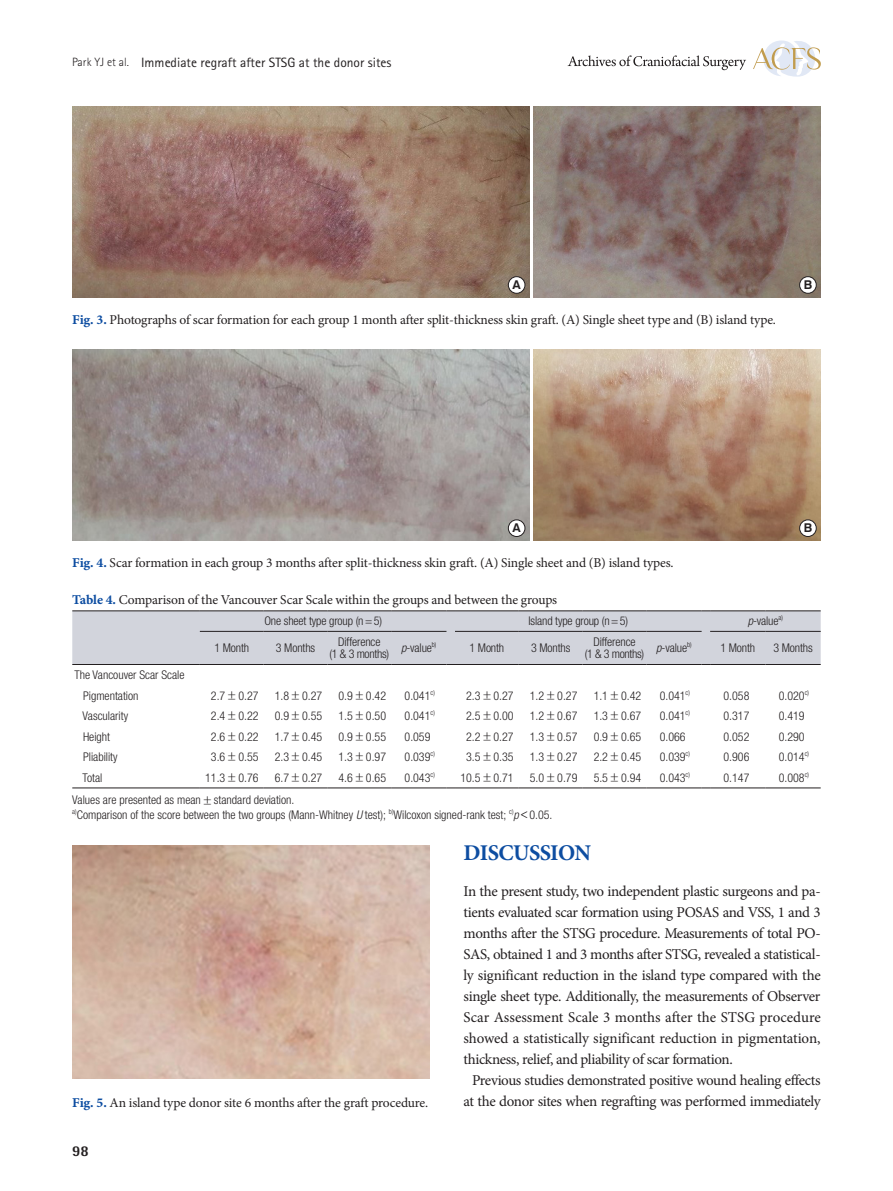
<style>
.page{position:relative;width:893px;height:1191px;background:#fff}
.page>*{position:absolute;margin:0;border:0;box-sizing:border-box;transform-origin:0 0}
.대제목{font:700 22.5px "Minion Pro";letter-spacing:-.025em;color:#0d4da1}
.본문_0{font:15px/21px "Minion Pro";letter-spacing:-.025em;color:#231f20;text-align:justify}
.본문{font:15px/21px "Minion Pro";letter-spacing:-.025em;color:#231f20;text-align:center}
.t1{font:800 15px "Rotis Semi Sans Std";color:#231f20}
.표그림제목{font:13.5px "Minion Pro";letter-spacing:-.015em;color:#231f20}
.t2{font:13.5px "Rotis Sans Serif Std";color:#231f20}
.t3{font:700 12.15px "Swiss 721 BT";color:#231f20}
.표본문{font:300 condensed 12px "Helvetica Neue LT Std";color:#231f20}
.표열제목{font:300 condensed 12px "Helvetica Neue LT Std";letter-spacing:-.01em;color:#231f20}
.s1{font-weight:300;font-size:12px}
.s2{font-family:"Minion Pro Bold Capt";color:#0d4da1}
.s3{font-style:italic}
.s4{font-family:"Dotum";font-weight:400;font-stretch:normal}
</style>
<div class="page">
<svg style="left:753px;top:40px;width:68px;height:37px"></svg>
<svg style="left:568px;top:55px;width:178px;height:15px"></svg>
<hr style="left:72px;top:787px;width:128px;height:1px;background:#231f20">
<hr style="left:200px;top:787px;width:64px;height:1px;background:#231f20">
<hr style="left:264px;top:787px;width:63px;height:1px;background:#231f20">
<hr style="left:327px;top:787px;width:64px;height:1px;background:#231f20">
<hr style="left:391px;top:787px;width:55px;height:1px;background:#231f20">
<hr style="left:455px;top:787px;width:64px;height:1px;background:#231f20">
<hr style="left:519px;top:787px;width:64px;height:1px;background:#231f20">
<hr style="left:583px;top:787px;width:63px;height:1px;background:#231f20">
<hr style="left:646px;top:787px;width:56px;height:1px;background:#231f20">
<hr style="left:710px;top:787px;width:55px;height:1px;background:#231f20">
<hr style="left:765px;top:787px;width:56px;height:1px;background:#231f20">
<svg style="left:72px;top:610px;width:749px;height:55px;background:#c9cbd2"></svg>
<img style="left:72px;top:106px;width:457px;height:192px">
<img style="left:72px;top:349px;width:457px;height:192px">
<img style="left:534px;top:106px;width:287px;height:192px">
<img style="left:534px;top:349px;width:287px;height:192px">
<div style="left:508px;top:277px;width:17px;height:16px;background:#fff;border-radius:50%"></div>
<div style="left:508px;top:276px;width:17px;height:17px;border:1px solid #231f20;border-radius:50%"></div>
<div style="left:508px;top:520px;width:17px;height:16px;background:#fff;border-radius:50%"></div>
<div style="left:508px;top:519px;width:17px;height:17px;border:1px solid #231f20;border-radius:50%"></div>
<div style="left:800px;top:277px;width:16px;height:16px;background:#fff;border-radius:50%"></div>
<div style="left:799px;top:276px;width:17px;height:17px;border:1px solid #231f20;border-radius:50%"></div>
<div style="left:800px;top:520px;width:16px;height:16px;background:#fff;border-radius:50%"></div>
<div style="left:799px;top:519px;width:17px;height:17px;border:1px solid #231f20;border-radius:50%"></div>
<img style="left:72px;top:845px;width:357px;height:234px">
<p class="t2" style="left:72px;top:54px;width:321px"><span class="s1">Park YJ et al.</span> Immediate regraft after STSG at the donor sites</p>
<p class="t3" style="left:512px;top:277px;width:10px">A</p>
<p class="표그림제목" style="left:72px;top:310px;width:705px"><span class="s2">Fig. 3.</span> Photographs of scar formation for each group 1 month after split-thickness skin graft. (A) Single sheet type and (B) island type.</p>
<p class="t3" style="left:804px;top:277px;width:10px">B</p>
<p class="t3" style="left:512px;top:521px;width:10px">A</p>
<p class="표그림제목" style="left:72px;top:553px;width:603px"><span class="s2">Fig. 4.</span> Scar formation in each group 3 months after split-thickness skin graft. (A) Single sheet and (B) island types.</p>
<p class="t3" style="left:804px;top:521px;width:10px">B</p>
<p class="표그림제목" style="left:72px;top:590px;width:486px"><span class="s2">Table 4.</span> Comparison of the Vancouver Scar Scale within the groups and between the groups</p>
<p class="표열제목" style="left:264px;top:614px;width:119px">One sheet type group (n= 5)</p>
<p class="표열제목" style="left:528px;top:614px;width:101px">Island type group (n= 5)</p>
<p class="표열제목" style="left:748px;top:614px;width:37px"><span class="s3">p</span>-value<sup>a)</sup></p>
<p class="표열제목" style="left:214px;top:641px;width:36px">1 Month</p>
<p class="표열제목" style="left:276px;top:641px;width:41px">3 Months</p>
<p class="표열제목" style="left:338px;top:634px;width:44px">Difference</p>
<p class="표열제목" style="left:330px;top:647px;width:61px">(1 &amp; 3 months)</p>
<p class="표열제목" style="left:593px;top:634px;width:44px">Difference</p>
<p class="표열제목" style="left:585px;top:647px;width:61px">(1 &amp; 3 months)</p>
<p class="표열제목" style="left:401px;top:641px;width:37px"><span class="s3">p</span>-value<sup>b)</sup></p>
<p class="표열제목" style="left:469px;top:641px;width:36px">1 Month</p>
<p class="표열제목" style="left:531px;top:641px;width:41px">3 Months</p>
<p class="표열제목" style="left:656px;top:641px;width:37px"><span class="s3">p</span>-value<sup>b)</sup></p>
<p class="표열제목" style="left:720px;top:641px;width:36px">1 Month</p>
<p class="표열제목" style="left:773px;top:641px;width:41px">3 Months</p>
<p class="표본문" style="left:74px;top:668px;width:112px">The Vancouver Scar Scale</p>
<p class="표본문" style="left:83px;top:688px;width:57px">Pigmentation</p>
<p class="표본문" style="left:211px;top:688px;width:49px">2.7<span class="s4">±</span>0.27</p>
<p class="표본문" style="left:275px;top:688px;width:49px">1.8<span class="s4">±</span>0.27</p>
<p class="표본문" style="left:339px;top:688px;width:49px">0.9<span class="s4">±</span>0.42</p>
<p class="표본문" style="left:405px;top:688px;width:32px">0.041<sup>c)</sup></p>
<p class="표본문" style="left:466px;top:688px;width:49px">2.3<span class="s4">±</span>0.27</p>
<p class="표본문" style="left:530px;top:688px;width:49px">1.2<span class="s4">±</span>0.27</p>
<p class="표본문" style="left:594px;top:688px;width:49px">1.1<span class="s4">±</span>0.42</p>
<p class="표본문" style="left:660px;top:688px;width:32px">0.041<sup>c)</sup></p>
<p class="표본문" style="left:723px;top:688px;width:27px">0.058</p>
<p class="표본문" style="left:779px;top:688px;width:32px">0.020<sup>c)</sup></p>
<p class="표본문" style="left:83px;top:709px;width:47px">Vascularity</p>
<p class="표본문" style="left:211px;top:709px;width:49px">2.4<span class="s4">±</span>0.22</p>
<p class="표본문" style="left:275px;top:709px;width:49px">0.9<span class="s4">±</span>0.55</p>
<p class="표본문" style="left:339px;top:709px;width:49px">1.5<span class="s4">±</span>0.50</p>
<p class="표본문" style="left:405px;top:709px;width:32px">0.041<sup>c)</sup></p>
<p class="표본문" style="left:466px;top:709px;width:49px">2.5<span class="s4">±</span>0.00</p>
<p class="표본문" style="left:530px;top:709px;width:49px">1.2<span class="s4">±</span>0.67</p>
<p class="표본문" style="left:594px;top:709px;width:49px">1.3<span class="s4">±</span>0.67</p>
<p class="표본문" style="left:660px;top:709px;width:32px">0.041<sup>c)</sup></p>
<p class="표본문" style="left:723px;top:709px;width:27px">0.317</p>
<p class="표본문" style="left:779px;top:709px;width:27px">0.419</p>
<p class="표본문" style="left:83px;top:729px;width:29px">Height</p>
<p class="표본문" style="left:211px;top:729px;width:49px">2.6<span class="s4">±</span>0.22</p>
<p class="표본문" style="left:275px;top:729px;width:49px">1.7<span class="s4">±</span>0.45</p>
<p class="표본문" style="left:339px;top:729px;width:49px">0.9<span class="s4">±</span>0.55</p>
<p class="표본문" style="left:405px;top:729px;width:27px">0.059</p>
<p class="표본문" style="left:466px;top:729px;width:49px">2.2<span class="s4">±</span>0.27</p>
<p class="표본문" style="left:530px;top:729px;width:49px">1.3<span class="s4">±</span>0.57</p>
<p class="표본문" style="left:594px;top:729px;width:49px">0.9<span class="s4">±</span>0.65</p>
<p class="표본문" style="left:660px;top:729px;width:27px">0.066</p>
<p class="표본문" style="left:723px;top:729px;width:27px">0.052</p>
<p class="표본문" style="left:779px;top:729px;width:27px">0.290</p>
<p class="표본문" style="left:83px;top:750px;width:36px">Pliability</p>
<p class="표본문" style="left:211px;top:750px;width:49px">3.6<span class="s4">±</span>0.55</p>
<p class="표본문" style="left:275px;top:750px;width:49px">2.3<span class="s4">±</span>0.45</p>
<p class="표본문" style="left:339px;top:750px;width:49px">1.3<span class="s4">±</span>0.97</p>
<p class="표본문" style="left:405px;top:750px;width:32px">0.039<sup>c)</sup></p>
<p class="표본문" style="left:466px;top:750px;width:49px">3.5<span class="s4">±</span>0.35</p>
<p class="표본문" style="left:530px;top:750px;width:49px">1.3<span class="s4">±</span>0.27</p>
<p class="표본문" style="left:594px;top:750px;width:49px">2.2<span class="s4">±</span>0.45</p>
<p class="표본문" style="left:660px;top:750px;width:32px">0.039<sup>c)</sup></p>
<p class="표본문" style="left:723px;top:750px;width:27px">0.906</p>
<p class="표본문" style="left:779px;top:750px;width:32px">0.014<sup>c)</sup></p>
<p class="표본문" style="left:83px;top:770px;width:21px">Total</p>
<p class="표본문" style="left:205px;top:770px;width:55px">11.3<span class="s4">±</span>0.76</p>
<p class="표본문" style="left:275px;top:770px;width:49px">6.7<span class="s4">±</span>0.27</p>
<p class="표본문" style="left:339px;top:770px;width:49px">4.6<span class="s4">±</span>0.65</p>
<p class="표본문" style="left:405px;top:770px;width:32px">0.043<sup>c)</sup></p>
<p class="표본문" style="left:460px;top:770px;width:55px">10.5<span class="s4">±</span>0.71</p>
<p class="표본문" style="left:530px;top:770px;width:49px">5.0<span class="s4">±</span>0.79</p>
<p class="표본문" style="left:594px;top:770px;width:49px">5.5<span class="s4">±</span>0.94</p>
<p class="표본문" style="left:660px;top:770px;width:32px">0.043<sup>c)</sup></p>
<p class="표본문" style="left:723px;top:770px;width:27px">0.147</p>
<p class="표본문" style="left:779px;top:770px;width:32px">0.008<sup>c)</sup></p>
<p class="표본문" style="left:72px;top:793px;width:224px">Values are presented as mean<span class="s4">±</span>standard deviation.</p>
<p class="표본문" style="left:72px;top:807px;width:482px"><sup>a)</sup>Comparison of the score between the two groups (Mann-Whitney <span class="s3">U</span> test); <sup>b)</sup>Wilcoxon signed-rank test; <sup>c)</sup><span class="s3">p</span><span class="s4">&lt;</span>0.05.</p>
<p class="표그림제목" style="left:72px;top:1093px;width:357px"><span class="s2">Fig. 5.</span> An island type donor site 6 months after the graft procedure.</p>
<p class="t1" style="left:72px;top:1141px;width:18px">98</p>
<p class="대제목" style="left:463px;top:837px;width:129px">DISCUSSION</p>
<p class="본문_0" style="left:463px;top:880px;width:359px">In the present study, two independent plastic surgeons and pa&shy;tients evaluated scar formation using POSAS and VSS, 1 and 3 months after the STSG procedure. Measurements of total PO-SAS, obtained 1 and 3 months after STSG, revealed a statistical&shy;ly significant reduction in the island type compared with the single sheet type. Additionally, the measurements of Observer Scar Assessment Scale 3 months after the STSG procedure showed a statistically significant reduction in pigmentation, thickness, relief, and pliability of scar formation.</p>
<p class="본문" style="left:463px;top:1069px;width:359px">Previous studies demonstrated positive wound healing effects at the donor sites when regrafting was performed immediately</p>
</div>
